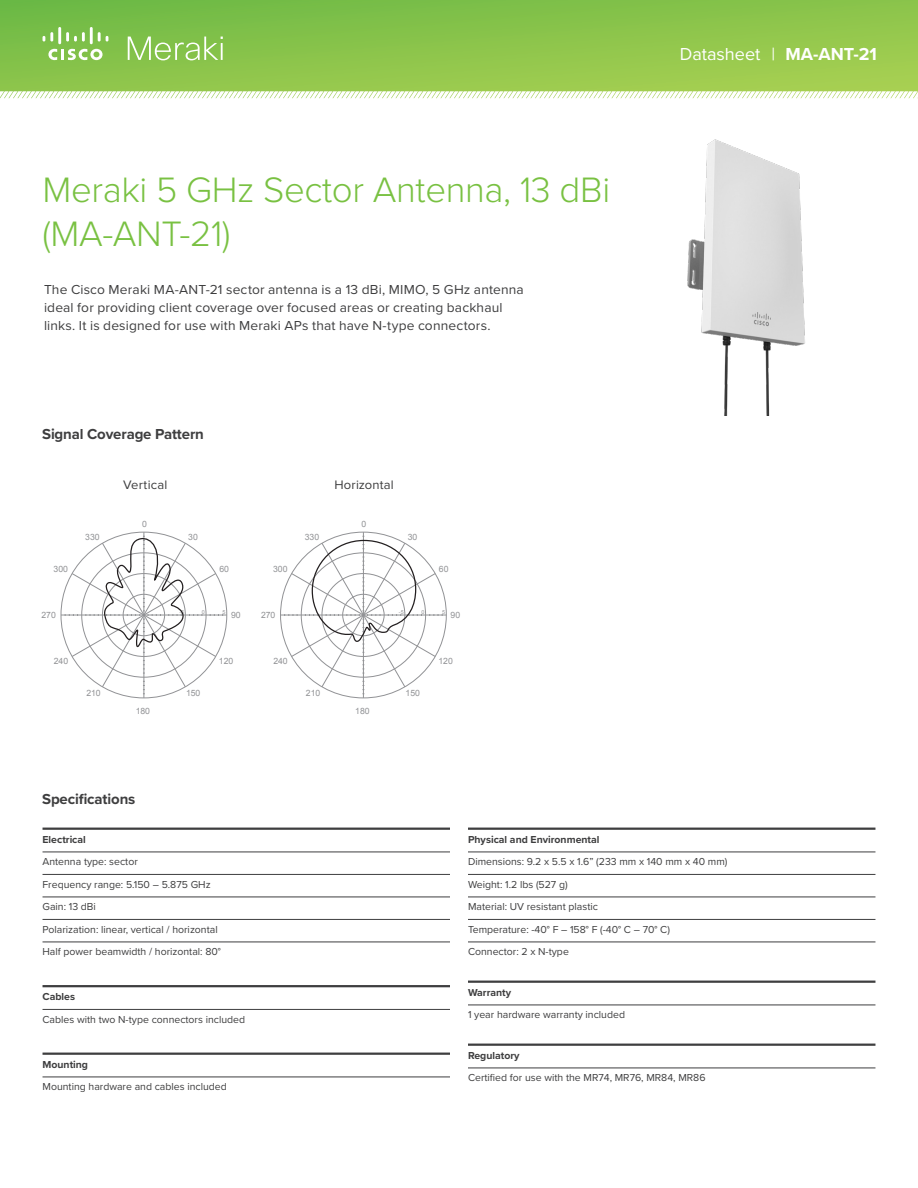
<style>
.page{position:relative;width:918px;height:1188px;background:#fff}
.page>*{position:absolute;margin:0;border:0;box-sizing:border-box;transform-origin:0 0}
.t1{font:300 36.6px/44px "Proxima Nova";letter-spacing:-.01em;color:#79c142}
.t2{font:18px "Proxima Nova";color:#fff}
.t3{font:700 15px "Proxima Nova";letter-spacing:-.01em;color:#3e3e3f}
.t4{font:13.5px/18px "Proxima Nova";letter-spacing:.01em;color:#3e3e3f}
.t5{font:12.75px "Proxima Nova";letter-spacing:.015em;color:#3e3e3f}
.Specs_Detail{font:10.5px "Proxima Nova";color:#3e3e3f}
.Spec_Heading{font:700 10.5px "Proxima Nova";color:#3e3e3f}
.t6{font:8.7px "Arial";color:#919295}
.t7{font:5.4px "Arial";color:#919295}
.s1{font-weight:700}
</style>
<div class="page">
<img style="left:687px;top:139px;width:118px;height:277px">
<hr style="left:363px;top:532px;width:1px;height:166px;background:#919295">
<hr style="left:281px;top:615px;width:165px;height:1px;background:#919295">
<hr style="left:144px;top:532px;width:1px;height:166px;background:#919295">
<hr style="left:61px;top:615px;width:166px;height:1px;background:#919295">
<svg style="left:65px;top:536px;width:158px;height:159px"></svg>
<svg style="left:284px;top:536px;width:159px;height:159px"></svg>
<hr style="left:43px;top:828px;width:407px;height:2px;background:#3e3e3f">
<hr style="left:43px;top:852px;width:407px;height:1px;background:#3e3e3f">
<hr style="left:43px;top:874px;width:407px;height:1px;background:#3e3e3f">
<hr style="left:43px;top:897px;width:407px;height:1px;background:#3e3e3f">
<hr style="left:43px;top:919px;width:407px;height:1px;background:#3e3e3f">
<hr style="left:43px;top:942px;width:407px;height:1px;background:#3e3e3f">
<hr style="left:43px;top:985px;width:407px;height:2px;background:#3e3e3f">
<hr style="left:43px;top:1009px;width:407px;height:1px;background:#3e3e3f">
<hr style="left:43px;top:1053px;width:407px;height:2px;background:#3e3e3f">
<hr style="left:43px;top:1077px;width:407px;height:1px;background:#3e3e3f">
<hr style="left:468px;top:828px;width:407px;height:2px;background:#3e3e3f">
<hr style="left:468px;top:852px;width:407px;height:1px;background:#3e3e3f">
<hr style="left:468px;top:874px;width:407px;height:1px;background:#3e3e3f">
<hr style="left:468px;top:897px;width:407px;height:1px;background:#3e3e3f">
<hr style="left:468px;top:919px;width:407px;height:1px;background:#3e3e3f">
<hr style="left:468px;top:942px;width:407px;height:1px;background:#3e3e3f">
<hr style="left:468px;top:981px;width:407px;height:2px;background:#3e3e3f">
<hr style="left:468px;top:1005px;width:407px;height:1px;background:#3e3e3f">
<hr style="left:468px;top:1044px;width:407px;height:2px;background:#3e3e3f">
<hr style="left:468px;top:1068px;width:407px;height:1px;background:#3e3e3f">
<svg style="left:0;top:0;width:918px;height:98px;background:#92c856"></svg>
<svg style="left:48px;top:49px;width:55px;height:11px"></svg>
<svg style="left:43px;top:32px;width:10px;height:10px"></svg>
<hr style="left:58px;top:27px;width:3px;height:17px;background:#fff">
<svg style="left:66px;top:32px;width:19px;height:10px"></svg>
<hr style="left:90px;top:27px;width:3px;height:17px;background:#fff">
<svg style="left:98px;top:32px;width:10px;height:10px"></svg>
<svg style="left:128px;top:37px;width:95px;height:23px;background:#9fcf73"></svg>
<h1 class="t1" style="left:43px;top:165px;width:569px">Meraki 5 GHz Sector Antenna, 13 dBi (MA-ANT-21)</h1>
<p class="t4" style="left:44px;top:279px;width:481px">The Cisco Meraki MA-ANT-21 sector antenna is a 13 dBi, MIMO, 5 GHz antenna ideal for providing client coverage over focused areas or creating backhaul links. It is designed for use with Meraki APs that have N-type connectors.</p>
<h2 class="t3" style="left:42px;top:423px;width:163px">Signal Coverage Pattern</h2>
<p class="t5" style="left:123px;top:475px;width:46px">Vertical</p>
<p class="t5" style="left:334px;top:475px;width:61px">Horizontal</p>
<p class="t6" style="left:142px;top:518px;width:6px">0</p>
<p class="t6" style="left:362px;top:518px;width:6px">0</p>
<p class="t6" style="left:85px;top:532px;width:16px">330</p>
<p class="t6" style="left:188px;top:532px;width:11px">30</p>
<p class="t6" style="left:305px;top:532px;width:16px">330</p>
<p class="t6" style="left:408px;top:532px;width:11px">30</p>
<p class="t6" style="left:54px;top:563px;width:16px">300</p>
<p class="t6" style="left:219px;top:563px;width:11px">60</p>
<p class="t6" style="left:273px;top:563px;width:16px">300</p>
<p class="t6" style="left:439px;top:563px;width:11px">60</p>
<p class="t6" style="left:41px;top:609px;width:16px">270</p>
<p class="t7" style="left:179px;top:608px;width:6px">-5</p>
<p class="t7" style="left:202px;top:608px;width:5px">0</p>
<p class="t7" style="left:223px;top:608px;width:5px">5</p>
<p class="t6" style="left:231px;top:609px;width:11px">90</p>
<p class="t6" style="left:261px;top:609px;width:16px">270</p>
<p class="t7" style="left:399px;top:608px;width:6px">-5</p>
<p class="t7" style="left:421px;top:608px;width:5px">0</p>
<p class="t7" style="left:442px;top:608px;width:5px">5</p>
<p class="t6" style="left:451px;top:609px;width:11px">90</p>
<p class="t6" style="left:54px;top:655px;width:16px">240</p>
<p class="t6" style="left:219px;top:655px;width:16px">120</p>
<p class="t6" style="left:273px;top:655px;width:16px">240</p>
<p class="t6" style="left:439px;top:655px;width:16px">120</p>
<p class="t6" style="left:86px;top:687px;width:16px">210</p>
<p class="t6" style="left:186px;top:687px;width:16px">150</p>
<p class="t6" style="left:306px;top:687px;width:16px">210</p>
<p class="t6" style="left:406px;top:687px;width:16px">150</p>
<p class="t6" style="left:136px;top:705px;width:16px">180</p>
<p class="t6" style="left:355px;top:705px;width:16px">180</p>
<h2 class="t3" style="left:42px;top:788px;width:95px">Specifications</h2>
<h2 class="t2" style="left:680px;top:41px;width:199px">Datasheet | <span class="s1">MA-ANT-21</span></h2>
<p class="Spec_Heading" style="left:43px;top:831px;width:45px">Electrical</p>
<p class="Specs_Detail" style="left:43px;top:854px;width:97px">Antenna type: sector</p>
<p class="Specs_Detail" style="left:43px;top:876px;width:170px">Frequency range: 5.150 – 5.875 GHz</p>
<p class="Specs_Detail" style="left:43px;top:899px;width:55px">Gain: 13 dBi</p>
<p class="Specs_Detail" style="left:43px;top:921px;width:177px">Polarization: linear, vertical / horizontal</p>
<p class="Specs_Detail" style="left:43px;top:944px;width:180px">Half power beamwidth / horizontal: 80°</p>
<p class="Spec_Heading" style="left:43px;top:989px;width:34px">Cables</p>
<p class="Specs_Detail" style="left:43px;top:1011px;width:204px">Cables with two N-type connectors included</p>
<p class="Spec_Heading" style="left:43px;top:1056px;width:47px">Mounting</p>
<p class="Specs_Detail" style="left:43px;top:1079px;width:186px">Mounting hardware and cables included</p>
<p class="Spec_Heading" style="left:468px;top:831px;width:133px">Physical and Environmental</p>
<p class="Specs_Detail" style="left:468px;top:854px;width:261px">Dimensions: 9.2 x 5.5 x 1.6” (233 mm x 140 mm x 40 mm)</p>
<p class="Specs_Detail" style="left:468px;top:876px;width:101px">Weight: 1.2 lbs (527 g)</p>
<p class="Specs_Detail" style="left:468px;top:899px;width:132px">Material: UV resistant plastic</p>
<p class="Specs_Detail" style="left:468px;top:921px;width:204px">Temperature: -40° F – 158° F (-40° C – 70° C)</p>
<p class="Specs_Detail" style="left:468px;top:944px;width:102px">Connector: 2 x N-type</p>
<p class="Spec_Heading" style="left:468px;top:984px;width:45px">Warranty</p>
<p class="Specs_Detail" style="left:468px;top:1007px;width:159px">1 year hardware warranty included</p>
<p class="Spec_Heading" style="left:468px;top:1047px;width:53px">Regulatory</p>
<p class="Specs_Detail" style="left:468px;top:1070px;width:239px">Certified for use with the MR74, MR76, MR84, MR86</p>
</div>
